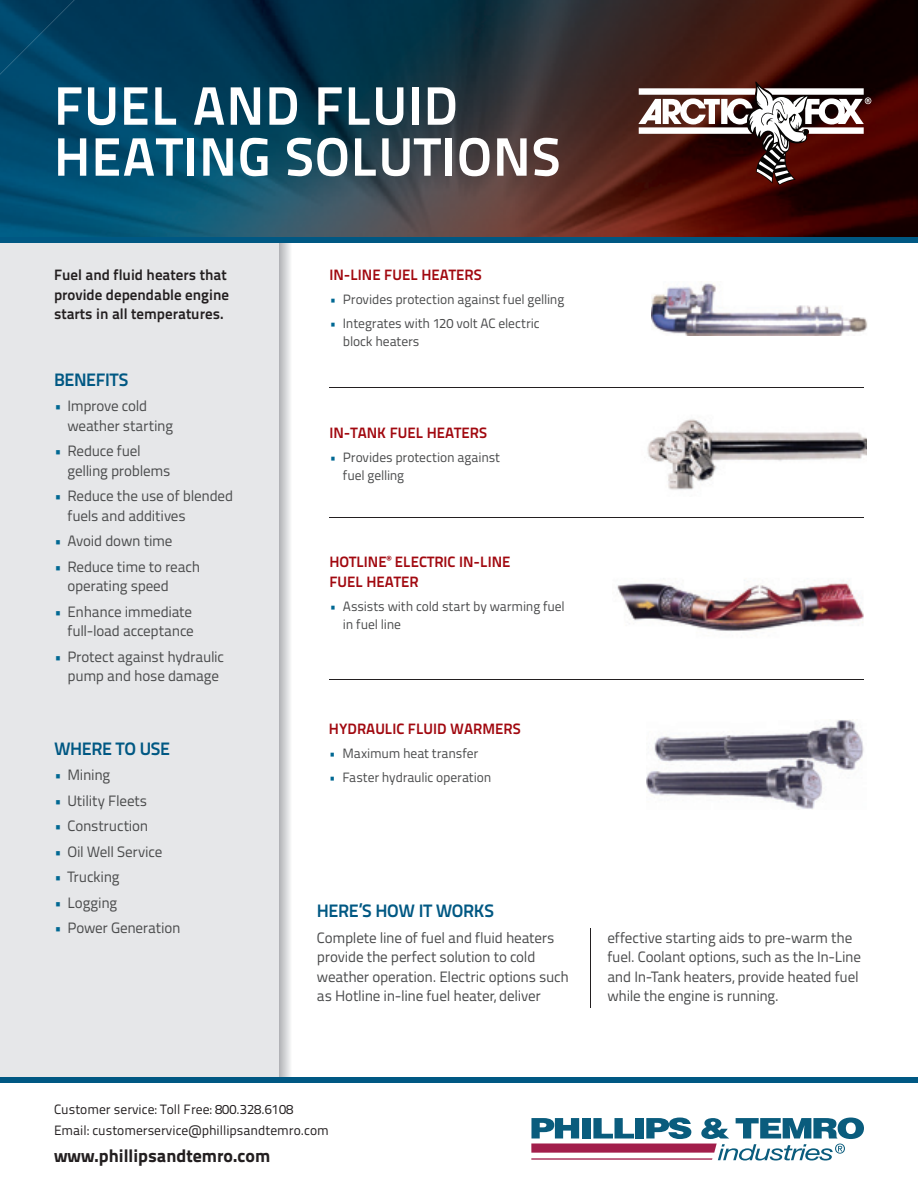
<style>
.page{position:relative;width:918px;height:1188px;background:#fff}
.page>*{position:absolute;margin:0;border:0;box-sizing:border-box;transform-origin:0 0}
.t1{font:700 54px/51px "Titillium Text 22 L";letter-spacing:.02em;color:#fff}
.t2{font:700 18px "Titillium Text 22 L";letter-spacing:-.025em;color:#005883}
.t3{font:800 18px "Titillium Text 22 L";color:#231f20}
.t4{font:15px/19.5px "Titillium Text 22 L";letter-spacing:-.015em;color:#4b4c4d}
.t5{font:700 15px/19.5px "Titillium Text 22 L";color:#a1080f}
.t6{font:700 15px/19.5px "Titillium Text 22 L";color:#231f20}
.t7{font:13.5px/18px "Titillium Text 22 L";letter-spacing:-.01em;color:#4b4c4d}
.t8{font:13.5px/21px "Titillium Text 22 L";color:#231f20}
.s1{color:#006893}
</style>
<div class="page">
<img style="left:647px;top:419px;width:219px;height:71px">
<hr style="left:329px;top:387px;width:535px;height:1px;background:#231f20">
<hr style="left:329px;top:517px;width:535px;height:1px;background:#231f20">
<hr style="left:329px;top:680px;width:535px;height:1px;background:#231f20">
<div style="left:0;top:243px;width:279px;height:834px;background:#e6e7e9"></div>
<svg style="left:279px;top:243px;width:12px;height:834px;background:#cfd0d2"></svg>
<img style="left:0;top:0;width:918px;height:237px">
<svg style="left:638px;top:81px;width:233px;height:104px"></svg>
<hr style="left:590px;top:928px;width:1px;height:80px;background:#231f20">
<svg style="left:531px;top:1118px;width:333px;height:43px"></svg>
<hr style="left:531px;top:1158px;width:181px;height:2px;background:#a21e4b">
<div style="left:0;top:1077px;width:918px;height:6px;background:#005883"></div>
<div style="left:0;top:237px;width:918px;height:6px;background:#005883"></div>
<img style="left:651px;top:283px;width:217px;height:53px">
<img style="left:617px;top:580px;width:247px;height:52px">
<img style="left:646px;top:720px;width:218px;height:90px">
<h1 class="t1" style="left:54px;top:77px;width:508px">FUEL AND FLUID<br>HEATING SOLUTIONS</h1>
<p class="t6" style="left:54px;top:264px;width:177px">Fuel and fluid heaters that provide dependable engine starts in all temperatures.</p>
<p class="t2" style="left:54px;top:365px;width:76px">BENEFITS</p>
<p class="t4" style="left:68px;top:395px;width:107px;text-indent:-14px"><span class="s1">•</span> Improve cold weather starting</p>
<p class="t4" style="left:68px;top:440px;width:104px;text-indent:-14px"><span class="s1">•</span> Reduce fuel gelling problems</p>
<p class="t4" style="left:68px;top:485px;width:167px;text-indent:-14px"><span class="s1">•</span> Reduce the use of blended fuels and additives</p>
<p class="t4" style="left:54px;top:530px;width:120px"><span class="s1">•</span> Avoid down time</p>
<p class="t4" style="left:68px;top:556px;width:134px;text-indent:-14px"><span class="s1">•</span> Reduce time to reach operating speed</p>
<p class="t4" style="left:54px;top:601px;width:141px;text-align:right"><span class="s1">•</span> Enhance immediate full-load acceptance</p>
<p class="t4" style="left:54px;top:646px;width:172px;text-align:center"><span class="s1">•</span> Protect against hydraulic pump and hose damage</p>
<p class="t2" style="left:54px;top:734px;width:118px">WHERE TO USE</p>
<p class="t4" style="left:54px;top:764px;width:58px"><span class="s1">•</span> Mining</p>
<p class="t4" style="left:54px;top:790px;width:95px"><span class="s1">•</span> Utility Fleets</p>
<p class="t4" style="left:54px;top:815px;width:96px"><span class="s1">•</span> Construction</p>
<p class="t4" style="left:54px;top:841px;width:110px"><span class="s1">•</span> Oil Well Service</p>
<p class="t4" style="left:54px;top:866px;width:67px"><span class="s1">•</span> Trucking</p>
<p class="t4" style="left:54px;top:892px;width:65px"><span class="s1">•</span> Logging</p>
<p class="t4" style="left:54px;top:917px;width:128px"><span class="s1">•</span> Power Generation</p>
<p class="t5" style="left:329px;top:264px;width:154px">IN-LINE FUEL HEATERS</p>
<p class="t7" style="left:329px;top:290px;width:236px"><span class="s1">•</span> Provides protection against fuel gelling</p>
<p class="t7" style="left:343px;top:314px;width:198px;text-indent:-14px"><span class="s1">•</span> Integrates with 120 volt AC electric block heaters</p>
<p class="t5" style="left:329px;top:422px;width:159px">IN-TANK FUEL HEATERS</p>
<p class="t7" style="left:343px;top:448px;width:159px;text-indent:-14px"><span class="s1">•</span> Provides protection against fuel gelling</p>
<p class="t5" style="left:329px;top:551px;width:183px">HOTLINE<sup>®</sup> ELECTRIC IN-LINE<br>FUEL HEATER</p>
<p class="t7" style="left:343px;top:596px;width:224px;text-indent:-14px"><span class="s1">•</span> Assists with cold start by warming fuel in fuel line</p>
<p class="t5" style="left:329px;top:718px;width:193px">HYDRAULIC FLUID WARMERS</p>
<p class="t7" style="left:329px;top:744px;width:151px"><span class="s1">•</span> Maximum heat transfer</p>
<p class="t7" style="left:329px;top:768px;width:164px"><span class="s1">•</span> Faster hydraulic operation</p>
<p class="t2" style="left:317px;top:897px;width:179px">HERE’S HOW IT WORKS</p>
<p class="t4" style="left:317px;top:927px;width:254px">Complete line of fuel and fluid heaters provide the perfect solution to cold weather operation. Electric options such as Hotline in-line fuel heater, deliver</p>
<p class="t4" style="left:607px;top:927px;width:255px">effective starting aids to pre-warm the fuel. Coolant options, such as the In-Line and In-Tank heaters, provide heated fuel while the engine is running.</p>
<p class="t8" style="left:54px;top:1098px;width:276px">Customer service: Toll Free: 800.328.6108<br>Email: customerservice@phillipsandtemro.com</p>
<p class="t3" style="left:54px;top:1141px;width:218px">www.phillipsandtemro.com</p>
</div>
